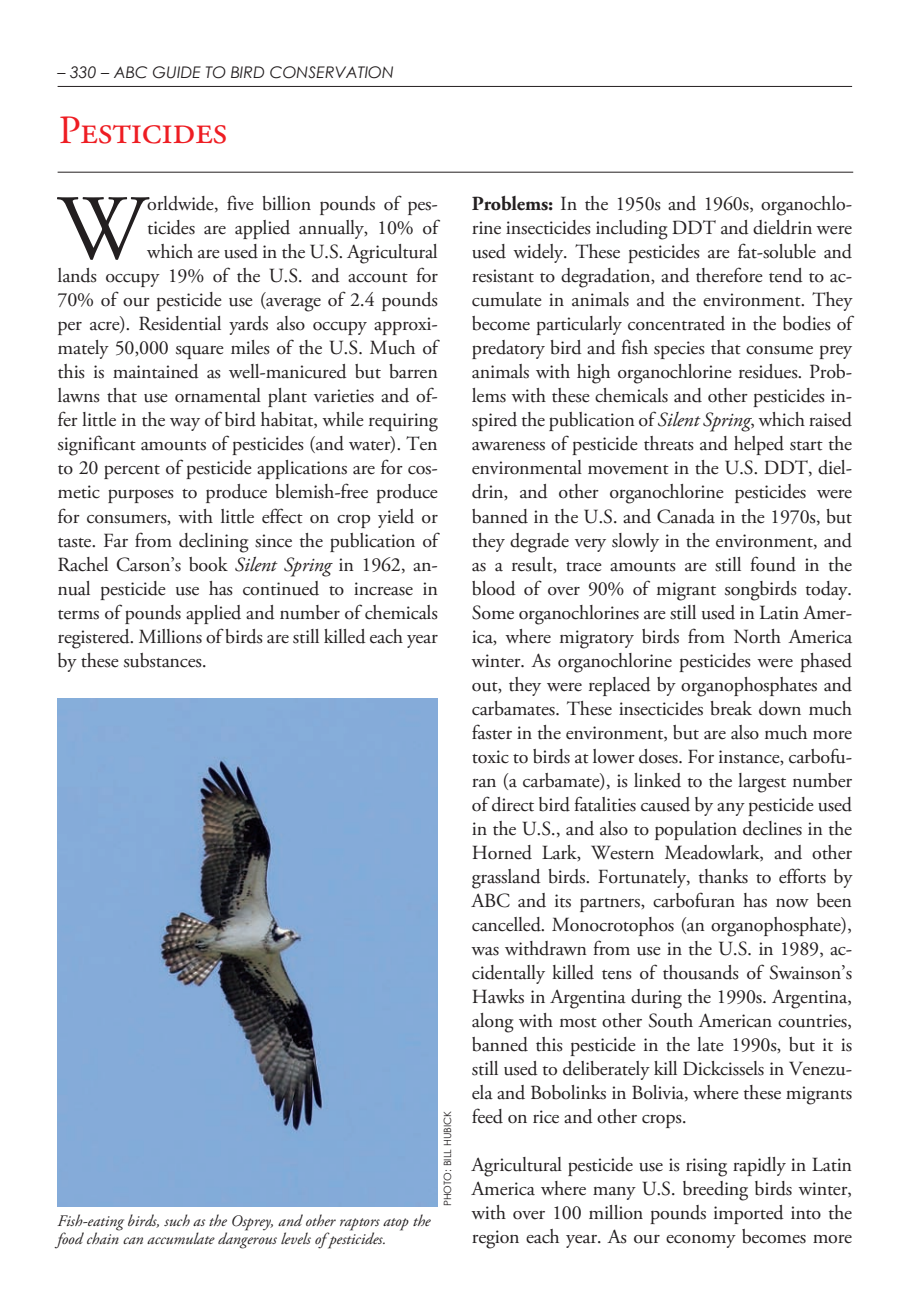
<style>
.page{position:relative;width:909px;height:1304px;background:#fff}
.page>*{position:absolute;margin:0;border:0;box-sizing:border-box;transform-origin:0 0}
.t1{font:92.4px "Adobe Garamond Pro";color:#231f20}
.t2{font:40px "Adobe Garamond Pro";color:#ee1d23}
.t3{font:20px/24px "Adobe Garamond Pro";letter-spacing:-.01em;color:#231f20;text-align:justify}
.t4{font:italic 16px/18px "Adobe Garamond Pro";color:#231f20}
.t5{font:italic 16px "Century Gothic";color:#231f20}
.t6{font:10px "Century Gothic";color:#231f20}
.s1{font-style:italic}
.s2{font-weight:700}
</style>
<div class="page">
<hr style="left:58px;top:86px;width:793px;height:1px;background:#231f20">
<hr style="left:58px;top:172px;width:794px;height:1px;background:#231f20">
<img style="left:58px;top:698px;width:379px;height:508px">
<p class="t5" style="left:58px;top:61px;width:338px">– 330 – ABC GUIDE TO BIRD CONSERVATION</p>
<h2 class="t2" style="left:59px;top:107px;width:170px">Pesticides</h2>
<h1 class="t1" style="left:58px;top:174px;width:90px">W</h1>
<p class="t3" style="left:147px;top:193px;width:292px">orldwide, five billion pounds of pes-</p>
<p class="t3" style="left:147px;top:217px;width:292px">ticides are applied annually, 10% of</p>
<p class="t3" style="left:147px;top:241px;width:292px">which are used in the U.S. Agricultural</p>
<p class="t3" style="left:58px;top:265px;width:381px">lands occupy 19% of the U.S. and account for</p>
<p class="t3" style="left:58px;top:289px;width:381px">70% of our pesticide use (average of 2.4 pounds</p>
<p class="t3" style="left:58px;top:313px;width:381px">per acre). Residential yards also occupy approxi-</p>
<p class="t3" style="left:58px;top:337px;width:381px">mately 50,000 square miles of the U.S. Much of</p>
<p class="t3" style="left:58px;top:361px;width:381px">this is maintained as well-manicured but barren</p>
<p class="t3" style="left:58px;top:385px;width:381px">lawns that use ornamental plant varieties and of-</p>
<p class="t3" style="left:58px;top:409px;width:381px">fer little in the way of bird habitat, while requiring</p>
<p class="t3" style="left:58px;top:433px;width:381px">significant amounts of pesticides (and water). Ten</p>
<p class="t3" style="left:58px;top:457px;width:381px">to 20 percent of pesticide applications are for cos-</p>
<p class="t3" style="left:58px;top:481px;width:381px">metic purposes to produce blemish-free produce</p>
<p class="t3" style="left:58px;top:505px;width:381px">for consumers, with little effect on crop yield or</p>
<p class="t3" style="left:58px;top:529px;width:381px">taste. Far from declining since the publication of</p>
<p class="t3" style="left:58px;top:553px;width:381px">Rachel Carson’s book <span class="s1">Silent Spring</span> in 1962, an-</p>
<p class="t3" style="left:58px;top:577px;width:381px">nual pesticide use has continued to increase in</p>
<p class="t3" style="left:58px;top:601px;width:381px">terms of pounds applied and number of chemicals</p>
<p class="t3" style="left:58px;top:625px;width:381px">registered. Millions of birds are still killed each year</p>
<p class="t3" style="left:58px;top:649px;width:150px">by these substances.</p>
<p class="t4" style="left:58px;top:1212px;width:374px">Fish-eating birds, such as the Osprey, and other raptors atop the food chain can accumulate dangerous levels of pesticides.</p>
<p class="t6" style="left:440px;top:1206px;width:97px;rotate:-90deg">Photo: Bill H ubick</p>
<p class="t3" style="left:471px;top:193px;width:381px"><span class="s2">Problems:</span> In the 1950s and 1960s, organochlo&shy;rine insecticides including DDT and dieldrin were used widely. These pesticides are fat-soluble and resistant to degradation, and therefore tend to ac&shy;cumulate in animals and the environment. They become particularly concentrated in the bodies of predatory bird and fish species that consume prey animals with high organochlorine residues. Prob&shy;lems with these chemicals and other pesticides in&shy;spired the publication of <span class="s1">Silent Spring</span>, which raised awareness of pesticide threats and helped start the environmental movement in the U.S. DDT, diel&shy;drin, and other organochlorine pesticides were banned in the U.S. and Canada in the 1970s, but they degrade very slowly in the environment, and as a result, trace amounts are still found in the blood of over 90% of migrant songbirds today.<br>Some organochlorines are still used in Latin Amer&shy;ica, where migratory birds from North America winter. As organochlorine pesticides were phased out, they were replaced by organophosphates and carbamates. These insecticides break down much faster in the environment, but are also much more toxic to birds at lower doses. For instance, carbofu&shy;ran (a carbamate), is linked to the largest number of direct bird fatalities caused by any pesticide used in the U.S., and also to population declines in the Horned Lark, Western Meadowlark, and other grassland birds. Fortunately, thanks to efforts by ABC and its partners, carbofuran has now been cancelled. Monocrotophos (an organophosphate), was withdrawn from use in the U.S. in 1989, ac&shy;cidentally killed tens of thousands of Swainson’s Hawks in Argentina during the 1990s. Argentina, along with most other South American countries, banned this pesticide in the late 1990s, but it is still used to deliberately kill Dickcissels in Venezu&shy;ela and Bobolinks in Bolivia, where these migrants feed on rice and other crops.</p>
<p class="t3" style="left:471px;top:1153px;width:381px">Agricultural pesticide use is rising rapidly in Latin America where many U.S. breeding birds winter, with over 100 million pounds imported into the region each year. As our economy becomes more</p>
</div>
